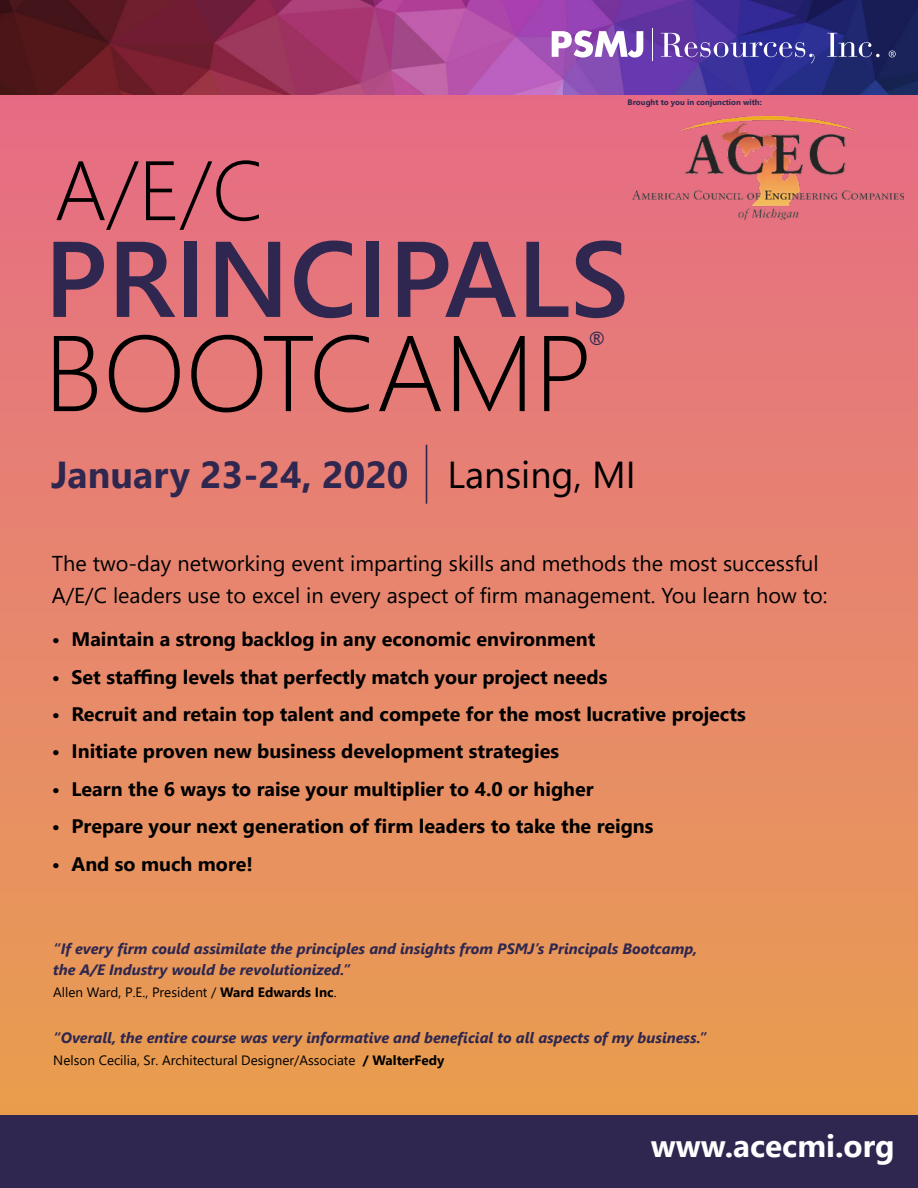
<style>
.page{position:relative;width:918px;height:1188px;background:#fff}
.page>*{position:absolute;margin:0;border:0;box-sizing:border-box;transform-origin:0 0}
.t1{font:600 107.25px "Segoe UI";color:#2f274f}
.t2{font:300 107.25px "Segoe UI";color:#000}
.t3{font:300 84px "Segoe UI";color:#000}
.t4{font:700 37.5px "Segoe UI";color:#2f274f}
.t5{font:37.5px "Segoe UI";color:#000}
.t6{font:700 31.5px "Segoe UI";color:#fff}
.t7{font:23.25px "Segoe UI";color:#2f274f}
.t8{font:21.45px/31.5px "Segoe UI";color:#000}
.t9{font:700 19.5px "Segoe UI";color:#000}
.t10{font:italic 700 15px/21px "Segoe UI";color:#2f274f}
.t11{font:13.5px "Segoe UI";color:#000}
.t12{font:700 7.95px "Segoe UI";color:#2f274f}
.s1{font-weight:700}
</style>
<div class="page">
<div style="left:0;top:80px;width:918px;height:1036px;background:linear-gradient(to bottom,#e56b88,#e99f51)"></div>
<hr style="left:426px;top:445px;width:1px;height:59px;background:#2f274f">
<div style="left:0;top:1116px;width:918px;height:72px;background:#2f274f"></div>
<img style="left:0;top:0;width:918px;height:94px">
<svg style="left:552px;top:30px;width:91px;height:28px"></svg>
<svg style="left:661px;top:33px;width:153px;height:31px;background:#5a4eaa"></svg>
<svg style="left:827px;top:33px;width:53px;height:24px"></svg>
<hr style="left:652px;top:28px;width:1px;height:33px;background:#fff">
<svg style="left:889px;top:51px;width:7px;height:6px"></svg>
<img style="left:633px;top:116px;width:270px;height:104px">
<h2 class="t3" style="left:54px;top:111px;width:212px">A/E/C</h2>
<p class="t12" style="left:628px;top:95px;width:136px">Brought to you in conjunction with:</p>
<h1 class="t1" style="left:44px;top:178px;width:586px">PRINCIPALS</h1>
<h1 class="t2" style="left:44px;top:272px;width:551px">BOOTCAMP</h1>
<p class="t7" style="left:586px;top:318px;width:22px">®</p>
<h3 class="t4" style="left:51px;top:440px;width:359px">January 23-24, 2020</h3>
<h3 class="t5" style="left:447px;top:440px;width:190px">Lansing, MI</h3>
<p class="t8" style="left:52px;top:546px;width:777px">The two-day networking event imparting skills and methods the most successful<br>A/E/C leaders use to excel in every aspect of firm management. You learn how to:</p>
<p class="t9" style="left:52px;top:621px;width:545px">• Maintain a strong backlog in any economic environment</p>
<p class="t9" style="left:52px;top:658px;width:557px">• Set staffing levels that perfectly match your project needs</p>
<p class="t9" style="left:52px;top:696px;width:696px">• Recruit and retain top talent and compete for the most lucrative projects</p>
<p class="t9" style="left:52px;top:733px;width:509px">• Initiate proven new business development strategies</p>
<p class="t9" style="left:52px;top:771px;width:543px">• Learn the 6 ways to raise your multiplier to 4.0 or higher</p>
<p class="t9" style="left:52px;top:808px;width:603px">• Prepare your next generation of firm leaders to take the reigns</p>
<p class="t9" style="left:52px;top:846px;width:203px">• And so much more!</p>
<p class="t10" style="left:53px;top:936px;width:646px">“If every firm could assimilate the principles and insights from PSMJ’s Principals Bootcamp, the A/E Industry would be revolutionized.”</p>
<p class="t11" style="left:53px;top:980px;width:285px">Allen Ward, P.E., President / <span class="s1">Ward Edwards Inc</span>.</p>
<p class="t10" style="left:53px;top:1025px;width:655px">“Overall, the entire course was very informative and beneficial to all aspects of my business.”</p>
<p class="t11" style="left:53px;top:1048px;width:393px">Nelson Cecilia, Sr. Architectural Designer/Associate <span class="s1">/ WalterFedy</span></p>
<h3 class="t6" style="left:651px;top:1116px;width:246px">www.acecmi.org</h3>
</div>
